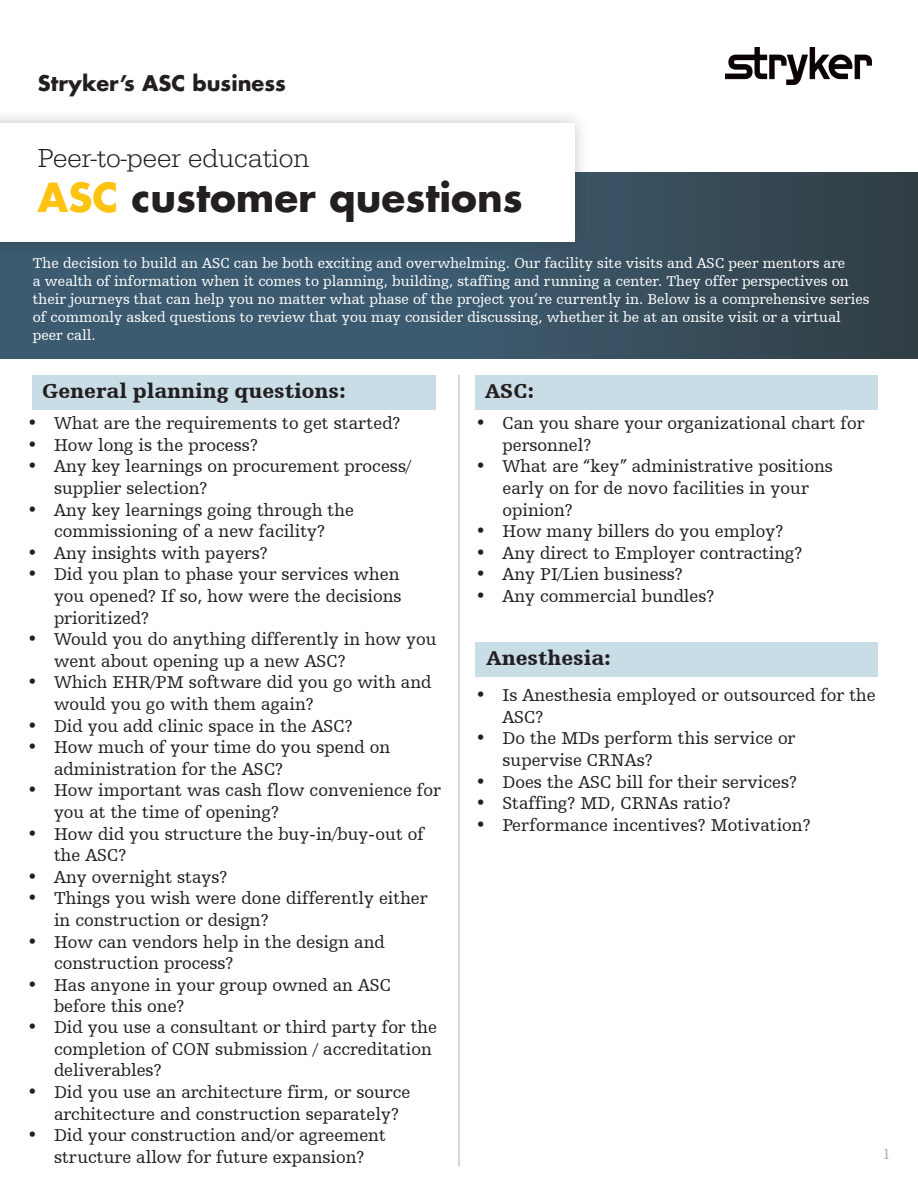
<style>
.page{position:relative;width:918px;height:1188px;background:#fff}
.page>*{position:absolute;margin:0;border:0;box-sizing:border-box;transform-origin:0 0}
.t1{font:700 39px "Futura For Stryker";color:#231f20}
.t2{font:300 27px "URW Egyptienne TOT";color:#231f20}
.t3{font:900 21px "Humanist Slabserif 712 BT";color:#231f20}
.t4{font:700 21px "Futura For Stryker";color:#231f20}
.t5{font:18px/21.6px "Humanist Slabserif 712 BT";color:#231f20}
.t6{font:15px/18px "Humanist Slabserif 712 BT";color:#fff}
.t7{font:15px "Humanist Slabserif 712 BT";color:#abafae}
.s1{color:#fec210}
</style>
<div class="page">
<div style="left:0;top:173px;width:918px;height:186px;background:linear-gradient(to right,#3f627b,#34454f)"></div>
<img style="left:726px;top:48px;width:145px;height:36px">
<div style="left:0;top:108px;width:590px;height:150px;background:#231f20;opacity:.25"></div>
<div style="left:0;top:123px;width:575px;height:119px;background:#fff"></div>
<div style="left:32px;top:375px;width:404px;height:34px;background:#c9dde7"></div>
<div style="left:475px;top:375px;width:403px;height:34px;background:#c9dde7"></div>
<div style="left:475px;top:642px;width:403px;height:34px;background:#c9dde7"></div>
<hr style="left:459px;top:375px;width:1px;height:791px;background:#abafae">
<p class="t4" style="left:38px;top:69px;width:250px">Stryker’s ASC business</p>
<p class="t2" style="left:38px;top:142px;width:273px">Peer-to-peer education</p>
<p class="t1" style="left:38px;top:171px;width:486px"><span class="s1">ASC</span> customer questions</p>
<p class="t6" style="left:33px;top:254px;width:838px">The decision to build an ASC can be both exciting and overwhelming. Our facility site visits and ASC peer mentors are<br>a wealth of information when it comes to planning, building, staffing and running a center. They offer perspectives on their journeys that can help you no matter what phase of the project you’re currently in. Below is a comprehensive series of commonly asked questions to review that you may consider discussing, whether it be at an onsite visit or a virtual peer call.</p>
<p class="t3" style="left:42px;top:377px;width:305px">General planning questions:</p>
<p class="t5" style="left:27px;top:412px;width:375px">• What are the requirements to get started?</p>
<p class="t5" style="left:27px;top:434px;width:233px">• How long is the process?</p>
<p class="t5" style="left:54px;top:455px;width:359px;text-indent:-27px">• Any key learnings on procurement process/ supplier selection?</p>
<p class="t5" style="left:27px;top:498px;width:329px;text-align:center">• Any key learnings going through the commissioning of a new facility?</p>
<p class="t5" style="left:27px;top:542px;width:242px">• Any insights with payers?</p>
<p class="t5" style="left:54px;top:563px;width:349px;text-align:justify;text-indent:-27px">• Did you plan to phase your services when you opened? If so, how were the decisions prioritized?</p>
<p class="t5" style="left:54px;top:628px;width:384px;text-indent:-27px">• Would you do anything differently in how you went about opening up a new ASC?</p>
<p class="t5" style="left:54px;top:671px;width:379px;text-indent:-27px">• Which EHR/PM software did you go with and would you go with them again?</p>
<p class="t5" style="left:27px;top:714px;width:327px">• Did you add clinic space in the ASC?</p>
<p class="t5" style="left:54px;top:736px;width:338px;text-indent:-27px">• How much of your time do you spend on administration for the ASC?</p>
<p class="t5" style="left:54px;top:779px;width:388px;text-indent:-27px">• How important was cash flow convenience for you at the time of opening?</p>
<p class="t5" style="left:54px;top:822px;width:372px;text-indent:-27px">• How did you structure the buy-in/buy-out of the ASC?</p>
<p class="t5" style="left:27px;top:866px;width:202px">• Any overnight stays?</p>
<p class="t5" style="left:54px;top:887px;width:375px;text-indent:-27px">• Things you wish were done differently either in construction or design?</p>
<p class="t5" style="left:54px;top:930px;width:332px;text-indent:-27px">• How can vendors help in the design and construction process?</p>
<p class="t5" style="left:54px;top:974px;width:339px;text-indent:-27px">• Has anyone in your group owned an ASC before this one?</p>
<p class="t5" style="left:54px;top:1016px;width:385px;text-indent:-27px">• Did you use a consultant or third party for the completion of CON submission / accreditation deliverables?</p>
<p class="t5" style="left:54px;top:1081px;width:358px;text-indent:-27px">• Did you use an architecture firm, or source architecture and construction separately?</p>
<p class="t5" style="left:27px;top:1124px;width:360px;text-align:center">• Did your construction and/or agreement structure allow for future expansion?</p>
<p class="t3" style="left:485px;top:377px;width:51px">ASC:</p>
<p class="t5" style="left:502px;top:412px;width:364px;text-indent:-27px">• Can you share your organizational chart for personnel?</p>
<p class="t5" style="left:502px;top:455px;width:332px;text-indent:-27px">• What are “key” administrative positions early on for de novo facilities in your opinion?</p>
<p class="t5" style="left:475px;top:520px;width:309px">• How many billers do you employ?</p>
<p class="t5" style="left:475px;top:542px;width:329px">• Any direct to Employer contracting?</p>
<p class="t5" style="left:475px;top:563px;width:209px">• Any PI/Lien business?</p>
<p class="t5" style="left:475px;top:585px;width:241px">• Any commercial bundles?</p>
<p class="t3" style="left:487px;top:644px;width:126px">Anesthesia:</p>
<p class="t5" style="left:502px;top:684px;width:375px;text-indent:-27px">• Is Anesthesia employed or outsourced for the<br>ASC?</p>
<p class="t5" style="left:502px;top:727px;width:294px;text-indent:-27px">• Do the MDs perform this service or supervise CRNAs?</p>
<p class="t5" style="left:475px;top:771px;width:323px">• Does the ASC bill for their services?</p>
<p class="t5" style="left:475px;top:792px;width:257px">• Staffing? MD, CRNAs ratio?</p>
<p class="t5" style="left:475px;top:814px;width:337px">• Performance incentives? Motivation?</p>
<p class="t7" style="left:883px;top:1145px;width:10px">1</p>
</div>
